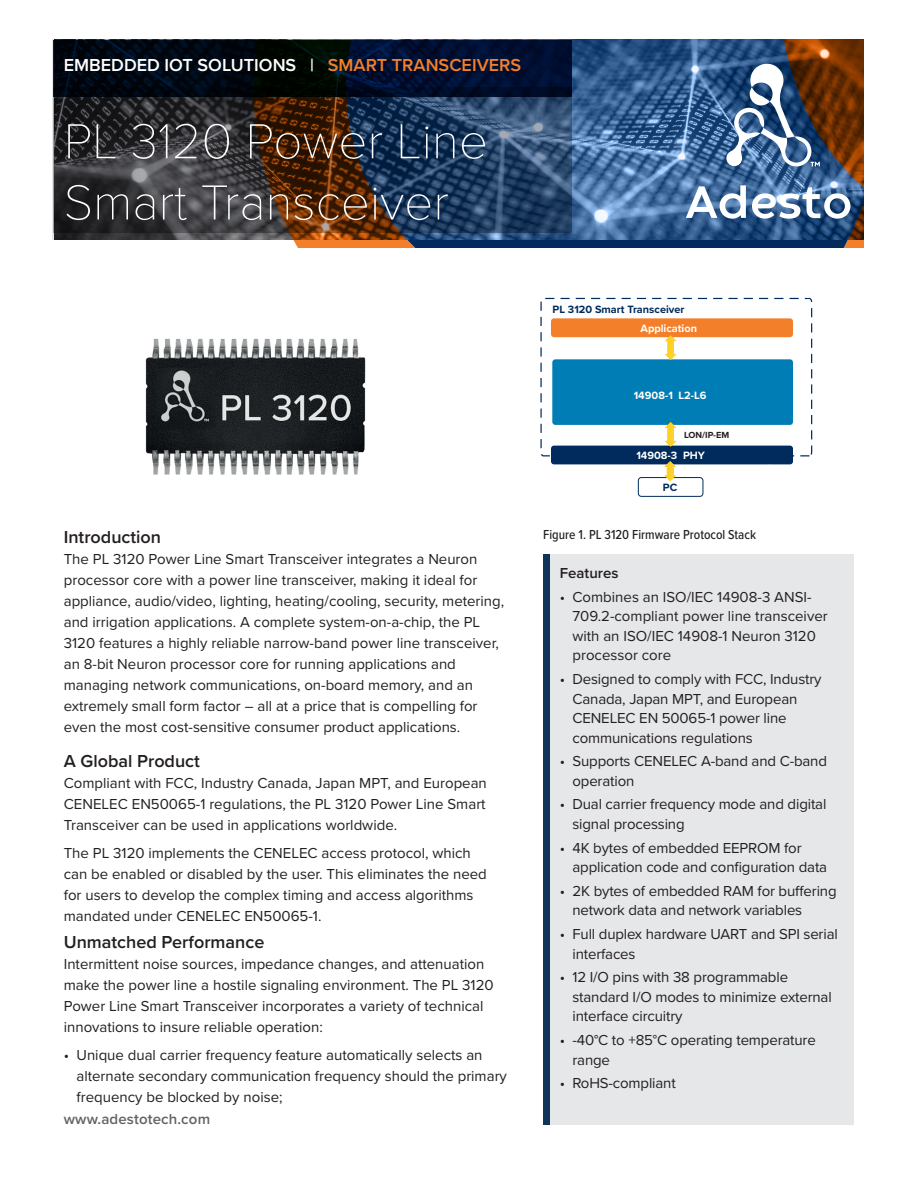
<style>
.page{position:relative;width:918px;height:1188px;background:#fff}
.page>*{position:absolute;margin:0;border:0;box-sizing:border-box;transform-origin:0 0}
.t1{font:100 51px/61.2px "Proxima Nova T";color:#fff}
.t2{font:600 18px "Proxima Nova";color:#231f20}
.t3{font:600 18px "Proxima Nova";color:#fff}
.t4{font:15px/21px "Proxima Nova";color:#231f20}
.t5{font:600 15px "Proxima Nova";letter-spacing:.01em;color:#636366}
.t6{font:600 15px "Proxima Nova";color:#231f20}
.t7{font:500 13.5px "Proxima Nova Cond";color:#231f20}
.t8{font:700 10.95px "Proxima Nova";color:#fff}
.t9{font:700 10.95px "Proxima Nova";color:#002b5c}
.t10{font:700 9.15px "Proxima Nova";color:#231f20}
.s1{color:#f47f2a}
</style>
<div class="page">
<svg style="left:346px;top:39px;width:247px;height:209px;background:#3f5a7c"></svg>
<svg style="left:593px;top:39px;width:271px;height:209px;background:#455d7d"></svg>
<svg style="left:53px;top:40px;width:518px;height:47px;background:#000b1e"></svg>
<svg style="left:53px;top:87px;width:518px;height:145px;background:#30343e"></svg>
<svg style="left:686px;top:185px;width:60px;height:34px"></svg>
<svg style="left:752px;top:187px;width:112px;height:61px"></svg>
<svg style="left:726px;top:64px;width:94px;height:102px"></svg>
<div style="left:543px;top:554px;width:311px;height:570px;background:#e6e7e9"></div>
<div style="left:543px;top:554px;width:6px;height:570px;background:#103459"></div>
<svg style="left:540px;top:297px;width:273px;height:160px"></svg>
<div style="left:551px;top:318px;width:242px;height:19px;background:#f47f2a;border-radius:3px"></div>
<div style="left:551px;top:446px;width:242px;height:18px;background:#002b5c;border-radius:3px"></div>
<div style="left:552px;top:359px;width:241px;height:66px;background:#007db5;border-radius:3px"></div>
<div style="left:638px;top:477px;width:65px;height:20px;border:1px solid #002b5c;border-radius:3px"></div>
<svg style="left:665px;top:335px;width:11px;height:25px"></svg>
<svg style="left:664px;top:461px;width:12px;height:20px"></svg>
<svg style="left:665px;top:422px;width:11px;height:25px"></svg>
<img style="left:145px;top:338px;width:221px;height:137px">
<p class="t3" style="left:64px;top:51px;width:459px">EMBEDDED IOT SOLUTIONS | <span class="s1">SMART TRANSCEIVERS</span></p>
<h1 class="t1" style="left:64px;top:107px;width:426px">PL 3120 Power Line<br>Smart Transceiver</h1>
<p class="t2" style="left:64px;top:524px;width:99px">Introduction</p>
<p class="t4" style="left:64px;top:548px;width:442px">The PL 3120 Power Line Smart Transceiver integrates a Neuron processor core with a power line transceiver, making it ideal for appliance, audio/video, lighting, heating/cooling, security, metering, and irrigation applications. A complete system-on-a-chip, the PL 3120 features a highly reliable narrow-band power line transceiver, an 8-bit Neuron processor core for running applications and managing network communications, on-board memory, and an extremely small form factor – all at a price that is compelling for even the most cost-sensitive consumer product applications.</p>
<p class="t2" style="left:64px;top:747px;width:138px">A Global Product</p>
<p class="t4" style="left:64px;top:772px;width:425px;text-align:justify">Compliant with FCC, Industry Canada, Japan MPT, and European CENELEC EN50065-1 regulations, the PL 3120 Power Line Smart Transceiver can be used in applications worldwide.</p>
<p class="t4" style="left:64px;top:842px;width:425px">The PL 3120 implements the CENELEC access protocol, which can be enabled or disabled by the user. This eliminates the need for users to develop the complex timing and access algorithms mandated under CENELEC EN50065-1.</p>
<p class="t2" style="left:64px;top:929px;width:202px">Unmatched Performance</p>
<p class="t4" style="left:64px;top:953px;width:431px">Intermittent noise sources, impedance changes, and attenuation make the power line a hostile signaling environment. The PL 3120<br>Power Line Smart Transceiver incorporates a variety of technical innovations to insure reliable operation:</p>
<p class="t4" style="left:77px;top:1044px;width:432px;text-indent:-13px">• Unique dual carrier frequency feature automatically selects an alternate secondary communication frequency should the primary frequency be blocked by noise;</p>
<p class="t5" style="left:64px;top:1108px;width:148px">www.adestotech.com</p>
<p class="t9" style="left:552px;top:301px;width:134px">PL 3120 Smart Transceiver</p>
<p class="t8" style="left:640px;top:320px;width:58px">Application</p>
<p class="t8" style="left:634px;top:387px;width:74px">14908-1 L2-L6</p>
<p class="t10" style="left:684px;top:428px;width:47px">LON/IP-EM</p>
<p class="t8" style="left:636px;top:447px;width:70px">14908-3 PHY</p>
<p class="t9" style="left:663px;top:479px;width:16px">PC</p>
<p class="t7" style="left:543px;top:524px;width:214px">Figure 1. PL 3120 Firmware Protocol Stack</p>
<p class="t6" style="left:560px;top:562px;width:60px">Features</p>
<p class="t4" style="left:572px;top:586px;width:257px;line-height:19.5px;text-indent:-13px">• Combines an ISO/IEC 14908-3 ANSI-<br>709.2-compliant power line transceiver with an ISO/IEC 14908-1 Neuron 3120 processor core</p>
<p class="t4" style="left:572px;top:669px;width:251px;line-height:19.5px;text-indent:-13px">• Designed to comply with FCC, Industry<br>Canada, Japan MPT, and European<br>CENELEC EN 50065-1 power line communications regulations</p>
<p class="t4" style="left:572px;top:751px;width:256px;line-height:19.5px;text-indent:-13px">• Supports CENELEC A-band and C-band operation</p>
<p class="t4" style="left:572px;top:794px;width:255px;line-height:19.5px;text-indent:-13px">• Dual carrier frequency mode and digital signal processing</p>
<p class="t4" style="left:572px;top:837px;width:256px;line-height:19.5px;text-indent:-13px">• 4K bytes of embedded EEPROM for application code and configuration data</p>
<p class="t4" style="left:572px;top:881px;width:266px;line-height:19.5px;text-indent:-13px">• 2K bytes of embedded RAM for buffering network data and network variables</p>
<p class="t4" style="left:572px;top:924px;width:267px;line-height:19.5px;text-indent:-13px">• Full duplex hardware UART and SPI serial interfaces</p>
<p class="t4" style="left:572px;top:967px;width:261px;line-height:19.5px;text-indent:-13px">• 12 I/O pins with 38 programmable standard I/O modes to minimize external interface circuitry</p>
<p class="t4" style="left:572px;top:1030px;width:245px;line-height:19.5px;text-indent:-13px">• -40°C to +85°C operating temperature range</p>
<p class="t4" style="left:560px;top:1072px;width:118px">• RoHS-compliant</p>
</div>
